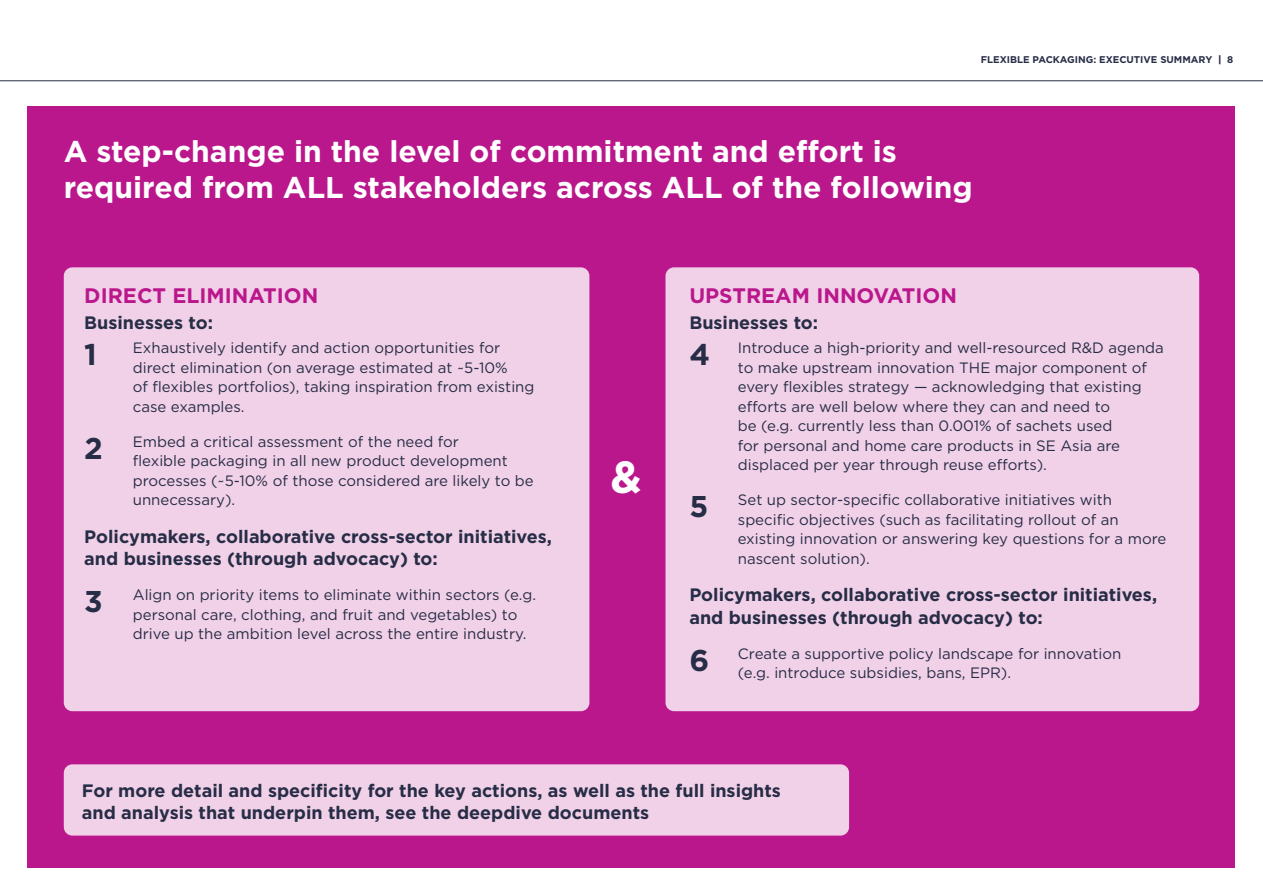
<style>
.page{position:relative;width:1263px;height:893px;background:#fff}
.page>*{position:absolute;margin:0;border:0;box-sizing:border-box;transform-origin:0 0}
.Paragraph_Style_1{font:700 45px "Gotham";color:#fff}
.Subheader{font:700 30px/36px "Gotham";color:#fff}
.Paragraph_Style_1-2{font:700 30px "Gotham";color:#272d46}
.Paragraph_Style_1-3{font:700 21px "Gotham";color:#ba178c}
.Paragraph_Style_1-4{font:700 18px/22.5px "Gotham";color:#272d46}
.Body{font:15px/19.5px "Gotham";color:#272d46}
.t1{font:700 9.75px "Gotham";color:#272d46}
.s1{font-weight:900}
</style>
<div class="page">
<hr style="left:0;top:80px;width:1263px;height:1px;background:#272d46">
<div style="left:28px;top:106px;width:1207px;height:761px;background:#ba178c"></div>
<div style="left:64px;top:267px;width:525px;height:444px;background:#f1d1e8;border-radius:9px"></div>
<div style="left:665px;top:267px;width:534px;height:444px;background:#f1d1e8;border-radius:9px"></div>
<div style="left:64px;top:764px;width:785px;height:72px;background:#f1d1e8;border-radius:9px"></div>
<p class="t1" style="left:981px;top:53px;width:254px">FLEXIBLE PACKAGING: EXECUTIVE SUMMARY <span class="s1">|</span> 8</p>
<p class="Subheader" style="left:64px;top:133px;width:910px">A step-change in the level of commitment and effort is required from ALL stakeholders across ALL of the following</p>
<p class="Paragraph_Style_1-3" style="left:84px;top:281px;width:235px">DIRECT ELIMINATION</p>
<p class="Paragraph_Style_1-4" style="left:84px;top:311px;width:130px">Businesses to:</p>
<p class="Paragraph_Style_1-2" style="left:84px;top:335px;width:14px">1</p>
<p class="Body" style="left:133px;top:338px;width:403px">Exhaustively identify and action opportunities for direct elimination (on average estimated at ~5-10%<br>of flexibles portfolios), taking inspiration from existing case examples.</p>
<p class="Paragraph_Style_1-2" style="left:84px;top:428px;width:20px">2</p>
<p class="Body" style="left:133px;top:431px;width:402px">Embed a critical assessment of the need for<br>flexible packaging in all new product development processes (~5-10% of those considered are likely to be unnecessary).</p>
<p class="Paragraph_Style_1-4" style="left:84px;top:525px;width:469px">Policymakers, collaborative cross-sector initiatives, and businesses (through advocacy) to:</p>
<p class="Paragraph_Style_1-2" style="left:84px;top:582px;width:20px">3</p>
<p class="Body" style="left:133px;top:585px;width:405px">Align on priority items to eliminate within sectors (e.g. personal care, clothing, and fruit and vegetables) to drive up the ambition level across the entire industry.</p>
<p class="Paragraph_Style_1" style="left:611px;top:447px;width:33px">&amp;</p>
<p class="Paragraph_Style_1-3" style="left:689px;top:281px;width:269px">UPSTREAM INNOVATION</p>
<p class="Paragraph_Style_1-4" style="left:689px;top:311px;width:130px">Businesses to:</p>
<p class="Paragraph_Style_1-2" style="left:689px;top:335px;width:22px">4</p>
<p class="Body" style="left:738px;top:338px;width:428px">Introduce a high-priority and well-resourced R&amp;D agenda to make upstream innovation THE major component of every flexibles strategy — acknowledging that existing efforts are well below where they can and need to<br>be (e.g. currently less than 0.001% of sachets used<br>for personal and home care products in SE Asia are displaced per year through reuse efforts).</p>
<p class="Paragraph_Style_1-2" style="left:689px;top:487px;width:20px">5</p>
<p class="Body" style="left:738px;top:490px;width:430px">Set up sector-specific collaborative initiatives with specific objectives (such as facilitating rollout of an existing innovation or answering key questions for a more nascent solution).</p>
<p class="Paragraph_Style_1-4" style="left:689px;top:583px;width:469px">Policymakers, collaborative cross-sector initiatives, and businesses (through advocacy) to:</p>
<p class="Paragraph_Style_1-2" style="left:689px;top:640px;width:21px">6</p>
<p class="Body" style="left:738px;top:643px;width:385px">Create a supportive policy landscape for innovation (e.g. introduce subsidies, bans, EPR).</p>
<p class="Paragraph_Style_1-4" style="left:82px;top:779px;width:701px">For more detail and specificity for the key actions, as well as the full insights and analysis that underpin them, see the deepdive documents</p>
</div>
